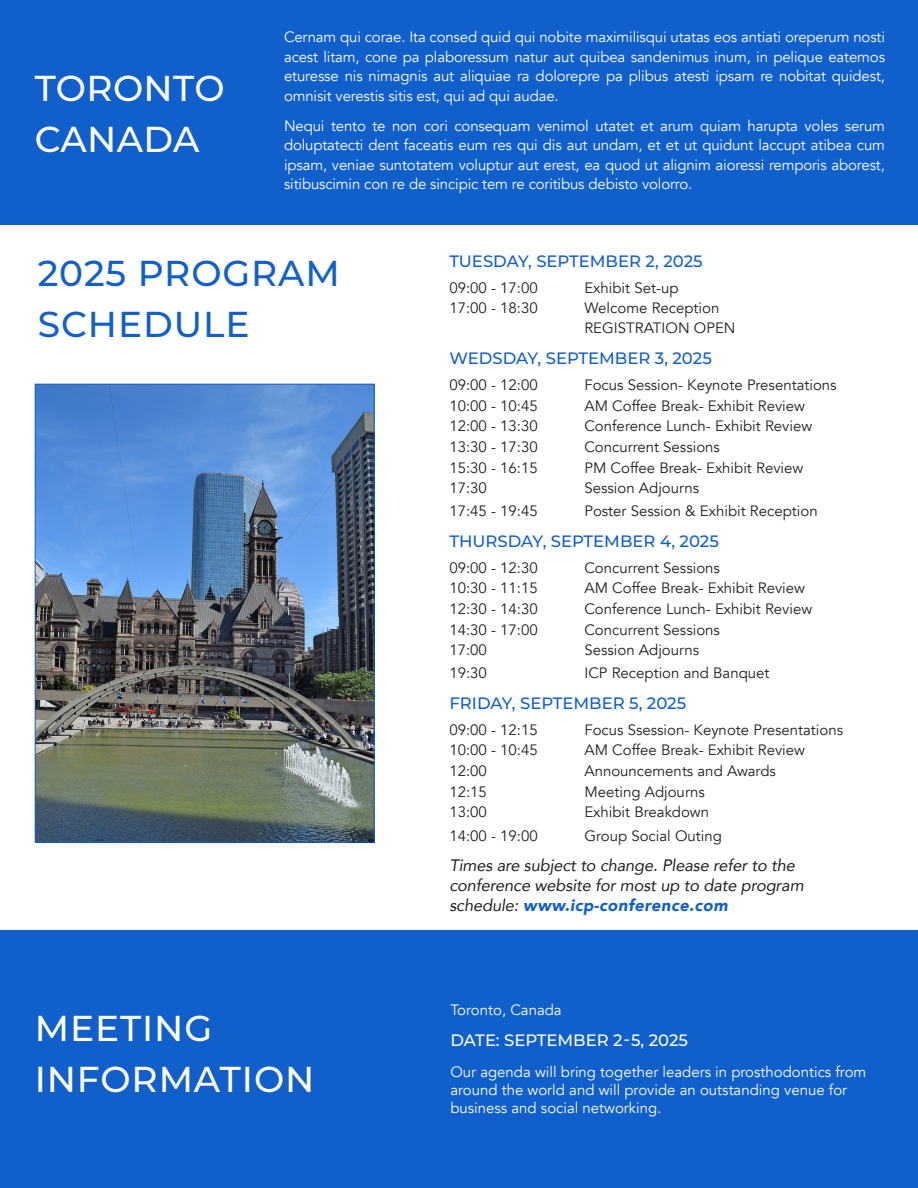
<style>
.page{position:relative;width:918px;height:1188px;background:#fff}
.page>*{position:absolute;margin:0;border:0;box-sizing:border-box;transform-origin:0 0}
.t1{font:500 36px "Montserrat";letter-spacing:.025em;color:#fff}
.t2{font:500 36px "Montserrat";letter-spacing:.025em;color:#115fca}
.Paragraph_Style_2{font:italic 16.5px/19.8px "Avenir";letter-spacing:-.01em;color:#231f20}
.Subtitles_2{font:500 16.5px "Montserrat";color:#115fca}
.Subtitles_2-2{font:500 16.5px "Montserrat";color:#fff}
.Paragraph_Style_2-2{font:15px/19.8px "Avenir";color:#231f20}
.Paragraph_Style_2-3{font:15px/19.5px "Avenir";letter-spacing:-.01em;color:#fff;text-align:justify}
.Sidebar_1{font:15px/18px "Avenir";color:#fff}
.s1{font-weight:900;color:#115fca}
</style>
<div class="page">
<div style="left:0;top:931px;width:918px;height:257px;background:#115fca"></div>
<div style="left:0;top:0;width:918px;height:225px;background:#115fca"></div>
<img style="left:37px;top:386px;width:336px;height:454px">
<div style="left:35px;top:384px;width:340px;height:458px;border:1px solid #115fca"></div>
<p class="t1" style="left:35px;top:63px;width:191px">TORONTO</p>
<p class="t1" style="left:35px;top:114px;width:166px">CANADA</p>
<p class="Paragraph_Style_2-3" style="left:284px;top:27px;width:603px">Cernam qui corae. Ita consed quid qui nobite maximilisqui utatas eos antiati oreperum nosti acest litam, cone pa plaboressum natur aut quibea sandenimus inum, in pelique eatemos eturesse nis nimagnis aut aliquiae ra dolorepre pa plibus atesti ipsam re nobitat quidest, omnisit verestis sitis est, qui ad qui audae.</p>
<p class="Paragraph_Style_2-3" style="left:284px;top:116px;width:603px">Nequi tento te non cori consequam venimol utatet et arum quiam harupta voles serum doluptatecti dent faceatis eum res qui dis aut undam, et et ut quidunt laccupt atibea cum ipsam, veniae suntotatem voluptur aut erest, ea quod ut alignim aioressi remporis aborest, sitibuscimin con re de sincipic tem re coritibus debisto volorro.</p>
<p class="t2" style="left:38px;top:249px;width:304px">2025 PROGRAM</p>
<p class="t2" style="left:38px;top:300px;width:213px">SCHEDULE</p>
<p class="t1" style="left:35px;top:1003px;width:179px">MEETING</p>
<p class="t1" style="left:35px;top:1054px;width:281px">INFORMATION</p>
<p class="Subtitles_2" style="left:449px;top:249px;width:255px">TUESDAY, SEPTEMBER 2, 2025</p>
<p class="Paragraph_Style_2-2" style="left:449px;top:278px;width:90px">09:00 - 17:00</p>
<p class="Paragraph_Style_2-2" style="left:584px;top:278px;width:96px">Exhibit Set-up</p>
<p class="Paragraph_Style_2-2" style="left:449px;top:299px;width:90px">17:00 - 18:30</p>
<p class="Paragraph_Style_2-2" style="left:584px;top:299px;width:153px">Welcome Reception<br>REGISTRATION OPEN</p>
<p class="Subtitles_2" style="left:449px;top:346px;width:264px">WEDSDAY, SEPTEMBER 3, 2025</p>
<p class="Paragraph_Style_2-2" style="left:449px;top:375px;width:90px">09:00 - 12:00</p>
<p class="Paragraph_Style_2-2" style="left:584px;top:375px;width:254px">Focus Session- Keynote Presentations</p>
<p class="Paragraph_Style_2-2" style="left:449px;top:396px;width:90px">10:00 - 10:45</p>
<p class="Paragraph_Style_2-2" style="left:584px;top:396px;width:222px">AM Coffee Break- Exhibit Review</p>
<p class="Paragraph_Style_2-2" style="left:449px;top:417px;width:90px">12:00 - 13:30</p>
<p class="Paragraph_Style_2-2" style="left:584px;top:417px;width:229px">Conference Lunch- Exhibit Review</p>
<p class="Paragraph_Style_2-2" style="left:449px;top:437px;width:90px">13:30 - 17:30</p>
<p class="Paragraph_Style_2-2" style="left:584px;top:437px;width:137px">Concurrent Sessions</p>
<p class="Paragraph_Style_2-2" style="left:449px;top:458px;width:90px">15:30 - 16:15</p>
<p class="Paragraph_Style_2-2" style="left:584px;top:458px;width:220px">PM Coffee Break- Exhibit Review</p>
<p class="Paragraph_Style_2-2" style="left:449px;top:479px;width:39px">17:30</p>
<p class="Paragraph_Style_2-2" style="left:584px;top:479px;width:116px">Session Adjourns</p>
<p class="Paragraph_Style_2-2" style="left:449px;top:501px;width:90px">17:45 - 19:45</p>
<p class="Paragraph_Style_2-2" style="left:584px;top:501px;width:235px">Poster Session &amp; Exhibit Reception</p>
<p class="Subtitles_2" style="left:449px;top:529px;width:271px">THURSDAY, SEPTEMBER 4, 2025</p>
<p class="Paragraph_Style_2-2" style="left:449px;top:558px;width:90px">09:00 - 12:30</p>
<p class="Paragraph_Style_2-2" style="left:584px;top:558px;width:137px">Concurrent Sessions</p>
<p class="Paragraph_Style_2-2" style="left:449px;top:579px;width:90px">10:30 - 11:15</p>
<p class="Paragraph_Style_2-2" style="left:584px;top:579px;width:222px">AM Coffee Break- Exhibit Review</p>
<p class="Paragraph_Style_2-2" style="left:449px;top:599px;width:90px">12:30 - 14:30</p>
<p class="Paragraph_Style_2-2" style="left:584px;top:599px;width:229px">Conference Lunch- Exhibit Review</p>
<p class="Paragraph_Style_2-2" style="left:449px;top:620px;width:90px">14:30 - 17:00</p>
<p class="Paragraph_Style_2-2" style="left:584px;top:620px;width:137px">Concurrent Sessions</p>
<p class="Paragraph_Style_2-2" style="left:449px;top:641px;width:39px">17:00</p>
<p class="Paragraph_Style_2-2" style="left:584px;top:641px;width:116px">Session Adjourns</p>
<p class="Paragraph_Style_2-2" style="left:449px;top:663px;width:39px">19:30</p>
<p class="Paragraph_Style_2-2" style="left:584px;top:663px;width:187px">ICP Reception and Banquet</p>
<p class="Subtitles_2" style="left:449px;top:691px;width:238px">FRIDAY, SEPTEMBER 5, 2025</p>
<p class="Paragraph_Style_2-2" style="left:449px;top:720px;width:90px">09:00 - 12:15</p>
<p class="Paragraph_Style_2-2" style="left:584px;top:720px;width:260px">Focus Ssession- Keynote Presentations</p>
<p class="Paragraph_Style_2-2" style="left:449px;top:741px;width:90px">10:00 - 10:45</p>
<p class="Paragraph_Style_2-2" style="left:584px;top:741px;width:222px">AM Coffee Break- Exhibit Review</p>
<p class="Paragraph_Style_2-2" style="left:449px;top:761px;width:39px">12:00</p>
<p class="Paragraph_Style_2-2" style="left:584px;top:761px;width:193px">Announcements and Awards</p>
<p class="Paragraph_Style_2-2" style="left:449px;top:782px;width:39px">12:15</p>
<p class="Paragraph_Style_2-2" style="left:584px;top:782px;width:122px">Meeting Adjourns</p>
<p class="Paragraph_Style_2-2" style="left:449px;top:803px;width:39px">13:00</p>
<p class="Paragraph_Style_2-2" style="left:584px;top:803px;width:126px">Exhibit Breakdown</p>
<p class="Paragraph_Style_2-2" style="left:449px;top:826px;width:90px">14:00 - 19:00</p>
<p class="Paragraph_Style_2-2" style="left:584px;top:826px;width:139px">Group Social Outing</p>
<p class="Paragraph_Style_2" style="left:449px;top:856px;width:356px">Times are subject to change. Please refer to the conference website for most up to date program schedule: <span class="s1">www.icp-conference.com</span></p>
<p class="Sidebar_1" style="left:450px;top:1001px;width:113px">Toronto, Canada</p>
<p class="Subtitles_2-2" style="left:450px;top:1028px;width:239px">DATE: SEPTEMBER 2-5, 2025</p>
<p class="Sidebar_1" style="left:450px;top:1063px;width:418px">Our agenda will bring together leaders in prosthodontics from around the world and will provide an outstanding venue for business and social networking.</p>
</div>
